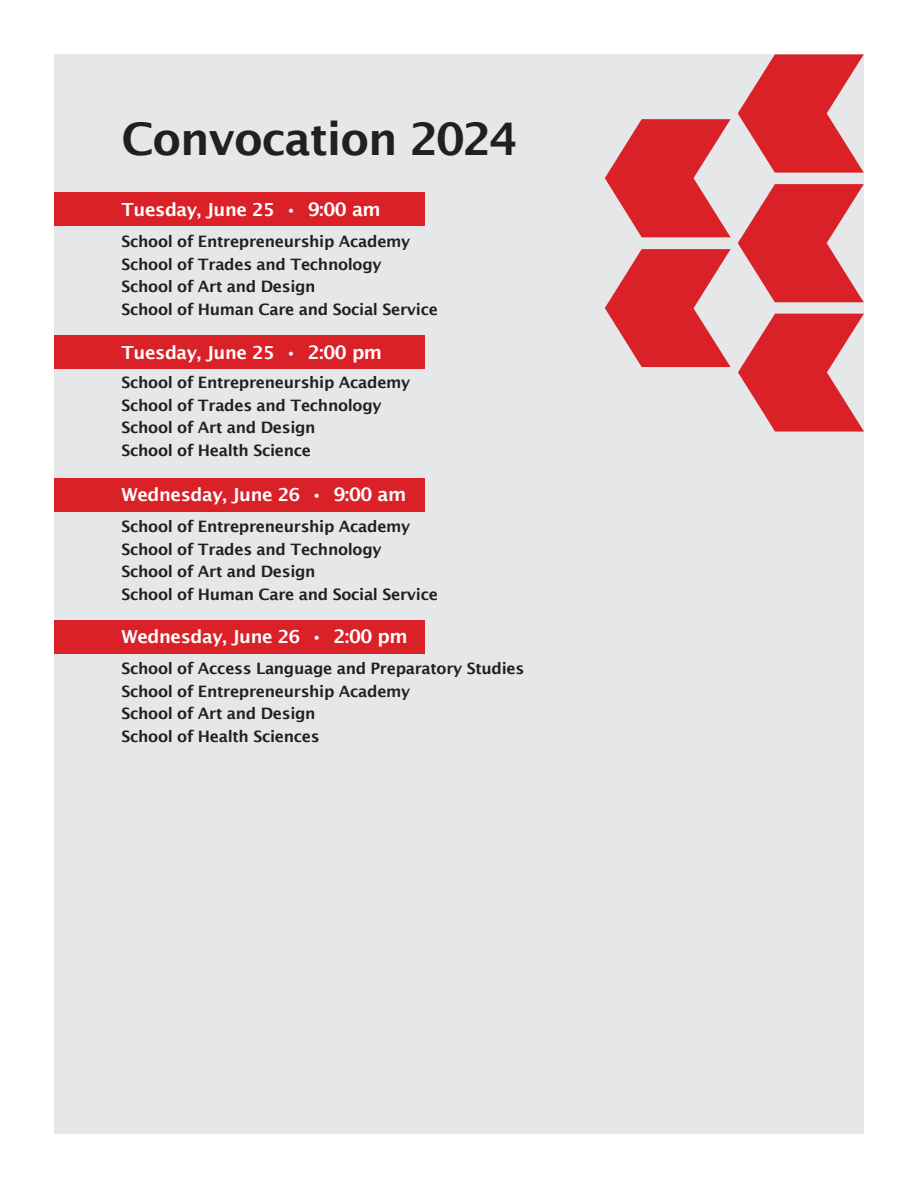
<style>
.page{position:relative;width:918px;height:1188px;background:#fff}
.page>*{position:absolute;margin:0;border:0;box-sizing:border-box;transform-origin:0 0}
.t1{font:600 45px "Lucida Sans";letter-spacing:-.025em;color:#231f20}
.t2{font:600 18px "Lucida Sans";letter-spacing:-.02em;color:#fff}
.t3{font:600 15.75px "Lucida Sans";letter-spacing:-.02em;color:#231f20}
.s1{font-size:18.75px}
</style>
<div class="page">
<div style="left:54px;top:54px;width:810px;height:1080px;background:#e6e7e9"></div>
<svg style="left:738px;top:54px;width:126px;height:119px"></svg>
<svg style="left:605px;top:119px;width:126px;height:118px"></svg>
<svg style="left:605px;top:249px;width:126px;height:118px"></svg>
<svg style="left:738px;top:184px;width:126px;height:118px"></svg>
<svg style="left:738px;top:314px;width:126px;height:118px"></svg>
<div style="left:54px;top:193px;width:371px;height:33px;background:#da2128"></div>
<div style="left:54px;top:335px;width:371px;height:34px;background:#da2128"></div>
<div style="left:54px;top:478px;width:371px;height:33px;background:#da2128"></div>
<div style="left:54px;top:620px;width:371px;height:33px;background:#da2128"></div>
<p class="t1" style="left:122px;top:113px;width:398px">Convocation 2024</p>
<p class="t2" style="left:122px;top:199px;width:261px">Tuesday, June 25 <span class="s1">• 9:00 am</span></p>
<p class="t3" style="left:122px;top:233px;width:290px">School of Entrepreneurship Academy</p>
<p class="t3" style="left:122px;top:255px;width:262px">School of Trades and Technology</p>
<p class="t3" style="left:122px;top:278px;width:196px">School of Art and Design</p>
<p class="t3" style="left:122px;top:300px;width:318px">School of Human Care and Social Service</p>
<p class="t2" style="left:122px;top:342px;width:262px">Tuesday, June 25 <span class="s1">• 2:00 pm</span></p>
<p class="t3" style="left:122px;top:374px;width:290px">School of Entrepreneurship Academy</p>
<p class="t3" style="left:122px;top:396px;width:262px">School of Trades and Technology</p>
<p class="t3" style="left:122px;top:419px;width:196px">School of Art and Design</p>
<p class="t3" style="left:122px;top:441px;width:191px">School of Health Science</p>
<p class="t2" style="left:122px;top:485px;width:286px">Wednesday, June 26 <span class="s1">• 9:00 am</span></p>
<p class="t3" style="left:122px;top:517px;width:290px">School of Entrepreneurship Academy</p>
<p class="t3" style="left:122px;top:540px;width:262px">School of Trades and Technology</p>
<p class="t3" style="left:122px;top:562px;width:196px">School of Art and Design</p>
<p class="t3" style="left:122px;top:585px;width:318px">School of Human Care and Social Service</p>
<p class="t2" style="left:122px;top:627px;width:288px">Wednesday, June 26 <span class="s1">• 2:00 pm</span></p>
<p class="t3" style="left:122px;top:659px;width:404px">School of Access Language and Preparatory Studies</p>
<p class="t3" style="left:122px;top:682px;width:290px">School of Entrepreneurship Academy</p>
<p class="t3" style="left:122px;top:704px;width:196px">School of Art and Design</p>
<p class="t3" style="left:122px;top:727px;width:200px">School of Health Sciences</p>
</div>
